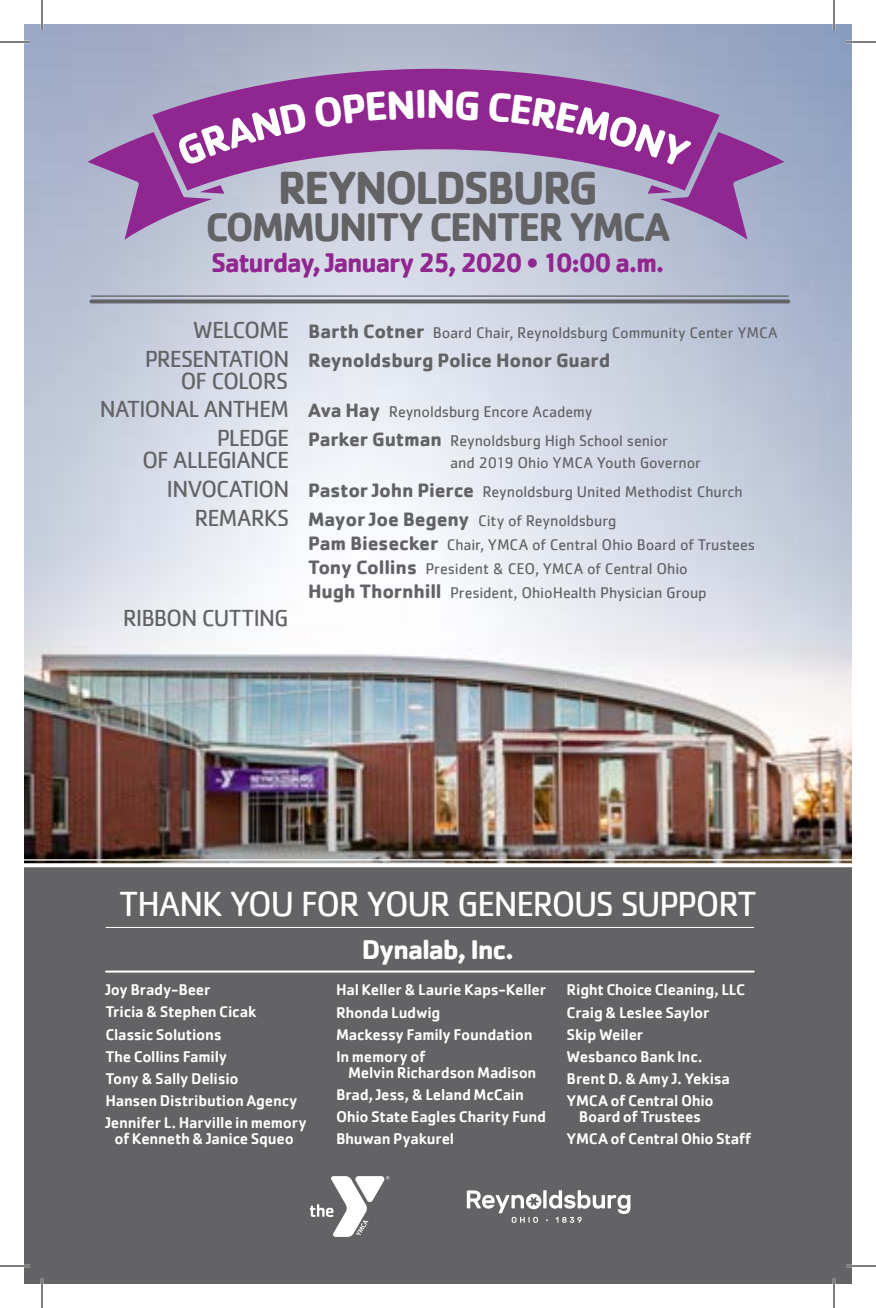
<style>
.page{position:relative;width:876px;height:1308px;background:#fff}
.page>*{position:absolute;margin:0;border:0;box-sizing:border-box;transform-origin:0 0}
.t1{font:700 48px "Cachet";letter-spacing:-.05em;color:#636366;scale:.96 1}
.t2{font:700 41.4px "Cachet";letter-spacing:-.05em;color:#636366;scale:.96 1}
.t3{font:36px "Cachet";letter-spacing:-.045em;color:#fff}
.t4{font:700 28px "Cachet";letter-spacing:-.045em;color:#90268f;scale:.96 1}
.t5{font:700 28px "Cachet";letter-spacing:-.045em;color:#fff}
.t6{font:24px "Cachet";letter-spacing:-.04em;color:#636366}
.t7{font:700 20px "Cachet";letter-spacing:-.015em;color:#636366}
.t8{font:500 16px/16px "Cachet";letter-spacing:-.015em;color:#fff;text-align:center}
.t9{font:16px/24px "Cachet";letter-spacing:-.005em;color:#636366}
.s1{font-size:24px}
.s2{font-weight:700;font-size:20px}
.s3{font-weight:400;font-size:24px}
</style>
<div class="page">
<img style="left:24px;top:24px;width:828px;height:839px">
<div style="left:24px;top:864px;width:828px;height:420px;background:#636366"></div>
<svg style="left:310px;top:1176px;width:79px;height:61px"></svg>
<svg style="left:88px;top:69px;width:697px;height:171px;background:#ad94c0"></svg>
<hr style="left:92px;top:295px;width:696px;height:2px;background:#636366">
<svg style="left:92px;top:299px;width:696px;height:4px;background:#6e6e73"></svg>
<hr style="left:24px;top:859px;width:828px;height:2px;background:#fff">
<svg style="left:24px;top:863px;width:828px;height:4px;background:#f6f5f4"></svg>
<hr style="left:106px;top:927px;width:648px;height:1px;background:#fff">
<hr style="left:106px;top:971px;width:648px;height:2px;background:#fff">
<svg style="left:467px;top:1190px;width:163px;height:33px"></svg>
<hr style="left:0;top:41px;width:30px;height:2px;background:#fff">
<hr style="left:846px;top:41px;width:30px;height:2px;background:#fff">
<hr style="left:0;top:1265px;width:30px;height:2px;background:#fff">
<hr style="left:846px;top:1265px;width:30px;height:2px;background:#fff">
<hr style="left:41px;top:0;width:2px;height:30px;background:#fff">
<hr style="left:41px;top:1278px;width:2px;height:30px;background:#fff">
<hr style="left:833px;top:0;width:2px;height:30px;background:#fff">
<hr style="left:833px;top:1278px;width:2px;height:30px;background:#fff">
<hr style="left:0;top:42px;width:30px;height:1px;background:#000">
<hr style="left:846px;top:42px;width:30px;height:1px;background:#000">
<hr style="left:0;top:1266px;width:30px;height:1px;background:#000">
<hr style="left:846px;top:1266px;width:30px;height:1px;background:#000">
<hr style="left:42px;top:0;width:1px;height:30px;background:#000">
<hr style="left:42px;top:1278px;width:1px;height:30px;background:#000">
<hr style="left:834px;top:0;width:1px;height:30px;background:#000">
<hr style="left:834px;top:1278px;width:1px;height:30px;background:#000">
<div style="left:176px;top:102px;width:132px;height:65px;background:#90268f"></div>
<div style="left:314px;top:90px;width:165px;height:38px;background:#90268f"></div>
<svg style="left:488px;top:92px;width:204px;height:76px;background:#943595"></svg>
<p class="t1" style="left:278px;top:157px;width:335px">REYNOLDSBURG</p>
<p class="t2" style="left:206px;top:201px;width:485px">COMMUNITY CENTER YMCA</p>
<p class="t4" style="left:211px;top:244px;width:474px">Saturday, January 25, 2020 • 10:00 a.m.</p>
<p class="t9" style="left:193px;top:320px;width:586px"><span class="s1">WELCOME</span> <span class="s2">Barth Cotner</span> Board Chair, Reynoldsburg Community Center YMCA</p>
<p class="t7" style="left:145px;top:347px;width:467px"><span class="s3">PRESENTATION</span> Reynoldsburg Police Honor Guard</p>
<p class="t6" style="left:180px;top:367px;width:109px">OF COLORS</p>
<p class="t9" style="left:100px;top:400px;width:494px"><span class="s1">NATIONAL ANTHEM</span> <span class="s2">Ava Hay</span> Reynoldsburg Encore Academy</p>
<p class="t9" style="left:217px;top:429px;width:453px"><span class="s1">PLEDGE</span> <span class="s2">Parker Gutman</span> Reynoldsburg High School senior</p>
<p class="t6" style="left:142px;top:446px;width:149px">OF ALLEGIANCE</p>
<p class="t9" style="left:450px;top:451px;width:252px">and 2019 Ohio YMCA Youth Governor</p>
<p class="t9" style="left:167px;top:479px;width:578px"><span class="s1">INVOCATION</span> <span class="s2">Pastor John Pierce</span> Reynoldsburg United Methodist Church</p>
<p class="t9" style="left:308px;top:508px;width:448px;text-indent:-114px"><span class="s1">REMARKS</span> <span class="s2">Mayor Joe Begeny</span> City of Reynoldsburg<br><span class="s2">Pam Biesecker</span> Chair, YMCA of Central Ohio Board of Trustees <span class="s2">Tony Collins</span> President &amp; CEO, YMCA of Central Ohio<br><span class="s2">Hugh Thornhill</span> President, OhioHealth Physician Group</p>
<p class="t6" style="left:123px;top:604px;width:167px">RIBBON CUTTING</p>
<p class="t3" style="left:119px;top:883px;width:639px">THANK YOU FOR YOUR GENEROUS SUPPORT</p>
<p class="t8" style="left:105px;top:982px;width:107px">Joy Brady-Beer</p>
<p class="t8" style="left:105px;top:1004px;width:152px">Tricia &amp; Stephen Cicak</p>
<p class="t8" style="left:105px;top:1026px;width:118px">Classic Solutions</p>
<p class="t8" style="left:105px;top:1048px;width:123px">The Collins Family</p>
<p class="t8" style="left:105px;top:1070px;width:135px">Tony &amp; Sally Delisio</p>
<p class="t8" style="left:105px;top:1092px;width:194px">Hansen Distribution Agency</p>
<p class="t8" style="left:105px;top:1114px;width:203px">Jennifer L. Harville in memory of Kenneth &amp; Janice Squeo</p>
<p class="t5" style="left:362px;top:931px;width:154px">Dynalab, Inc.</p>
<p class="t8" style="left:336px;top:982px;width:212px">Hal Keller &amp; Laurie Kaps-Keller</p>
<p class="t8" style="left:336px;top:1004px;width:106px">Rhonda Ludwig</p>
<p class="t8" style="left:336px;top:1026px;width:198px">Mackessy Family Foundation</p>
<p class="t8" style="left:348px;top:1048px;width:190px;text-align:left;text-indent:-12px">In memory of<br>Melvin Richardson Madison</p>
<p class="t8" style="left:336px;top:1086px;width:190px">Brad, Jess, &amp; Leland McCain</p>
<p class="t8" style="left:336px;top:1108px;width:211px">Ohio State Eagles Charity Fund</p>
<p class="t8" style="left:336px;top:1130px;width:120px">Bhuwan Pyakurel</p>
<p class="t8" style="left:567px;top:982px;width:180px">Right Choice Cleaning, LLC</p>
<p class="t8" style="left:567px;top:1004px;width:144px">Craig &amp; Leslee Saylor</p>
<p class="t8" style="left:567px;top:1026px;width:78px">Skip Weiler</p>
<p class="t8" style="left:567px;top:1048px;width:137px">Wesbanco Bank Inc.</p>
<p class="t8" style="left:567px;top:1070px;width:165px">Brent D. &amp; Amy J. Yekisa</p>
<p class="t8" style="left:567px;top:1092px;width:149px">YMCA of Central Ohio<br>Board of Trustees</p>
<p class="t8" style="left:567px;top:1130px;width:186px">YMCA of Central Ohio Staff</p>
</div>
